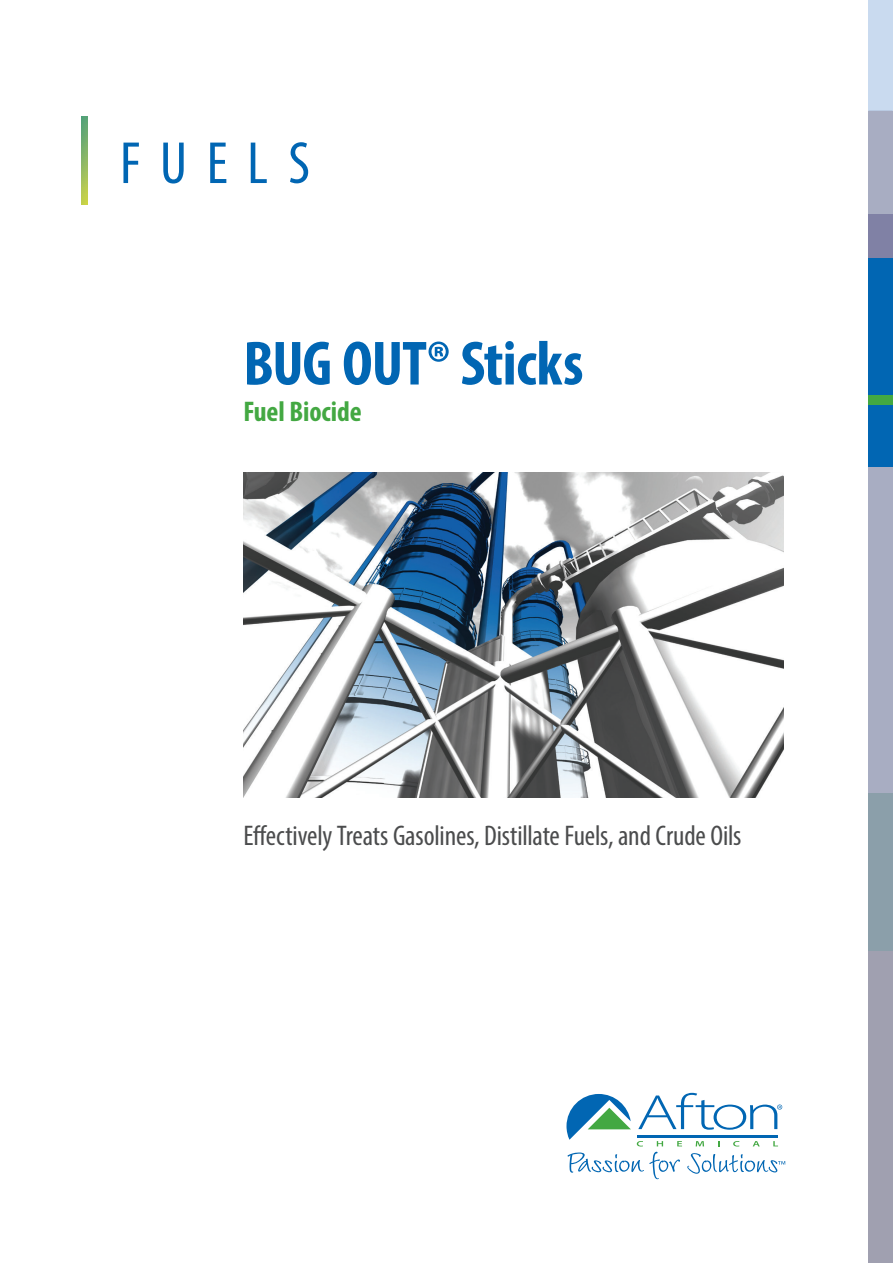
<style>
.page{position:relative;width:893px;height:1263px;background:#fff}
.page>*{position:absolute;margin:0;border:0;box-sizing:border-box;transform-origin:0 0}
.t1{font:700 condensed 63px "Myriad Pro";letter-spacing:-.015em;color:#0166b3}
.t2{font:condensed 60px "Myriad Pro";letter-spacing:.32em;color:#0166b3}
.t3{font:condensed 28.5px "Myriad Pro";letter-spacing:-.005em;color:#4b4c4d}
.t4{font:700 condensed 28.5px "Myriad Pro";letter-spacing:-.005em;color:#43a842}
</style>
<div class="page">
<div style="left:868px;top:0;width:25px;height:111px;background:#c9daef"></div>
<div style="left:868px;top:111px;width:25px;height:103px;background:#a8adc2"></div>
<div style="left:868px;top:214px;width:25px;height:44px;background:#8081a5"></div>
<div style="left:868px;top:258px;width:25px;height:210px;background:#0166b3"></div>
<div style="left:868px;top:395px;width:25px;height:10px;background:#43a842"></div>
<div style="left:868px;top:468px;width:25px;height:325px;background:#a8adc2"></div>
<div style="left:868px;top:793px;width:25px;height:158px;background:#8b9faa"></div>
<div style="left:868px;top:951px;width:25px;height:312px;background:#a0a0b0"></div>
<img style="left:81px;top:117px;width:6px;height:87px">
<img style="left:243px;top:472px;width:540px;height:326px">
<hr style="left:637px;top:1135px;width:140px;height:2px;background:#0166b3">
<svg style="left:637px;top:1141px;width:6px;height:5px"></svg>
<svg style="left:657px;top:1141px;width:6px;height:5px"></svg>
<svg style="left:677px;top:1141px;width:5px;height:5px"></svg>
<svg style="left:696px;top:1141px;width:8px;height:5px"></svg>
<svg style="left:733px;top:1141px;width:6px;height:5px"></svg>
<svg style="left:753px;top:1141px;width:7px;height:5px"></svg>
<svg style="left:773px;top:1141px;width:5px;height:5px"></svg>
<svg style="left:566px;top:1094px;width:65px;height:46px"></svg>
<svg style="left:638px;top:1093px;width:144px;height:37px"></svg>
<svg style="left:568px;top:1152px;width:112px;height:27px"></svg>
<svg style="left:687px;top:1153px;width:98px;height:21px"></svg>
<h2 class="t2" style="left:120px;top:127px;width:192px">FUELS</h2>
<h1 class="t1" style="left:243px;top:324px;width:342px">BUG OUT® Sticks</h1>
<p class="t4" style="left:243px;top:393px;width:120px">Fuel Biocide</p>
<p class="t3" style="left:243px;top:818px;width:499px">Effectively Treats Gasolines, Distillate Fuels, and Crude Oils</p>
</div>
